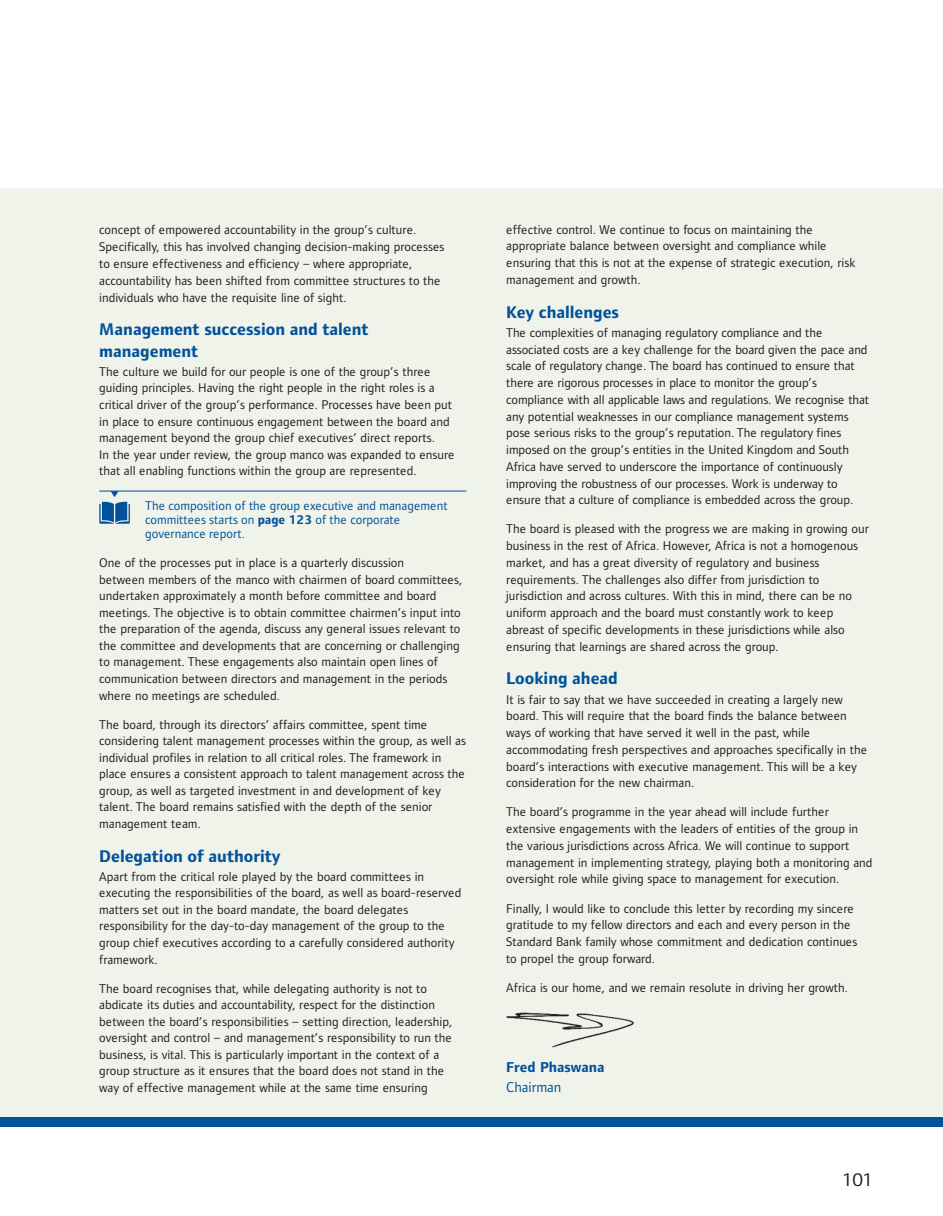
<style>
.page{position:relative;width:943px;height:1216px;background:#fff}
.page>*{position:absolute;margin:0;border:0;box-sizing:border-box;transform-origin:0 0}
.t1{font:18.9px "Standard Bank";color:#231f20;scale:1.06 1}
.t2{font:700 17.5px/21.3px "Standard Bank";color:#01529a}
.t3{font:700 14.88px "Standard Bank";color:#01529a}
.t4{font:14.88px "Standard Bank";color:#01529a}
.t5{font:13.12px/16.8px "Standard Bank";color:#231f20}
.t6{font:13.12px/14px "Standard Bank";color:#01529a}
.s1{font-weight:700}
</style>
<div class="page">
<div style="left:0;top:189px;width:943px;height:937px;background:#f0f3ea"></div>
<img style="left:506px;top:1012px;width:128px;height:35px">
<hr style="left:99px;top:490px;width:367px;height:1px;background:#01529a">
<svg style="left:99px;top:491px;width:31px;height:32px"></svg>
<div style="left:0;top:1116px;width:943px;height:10px;background:#01529a"></div>
<p class="t5" style="left:99px;top:221px;width:347px">concept of empowered accountability in the group’s culture.<br>Specifically, this has involved changing decision-making processes to ensure effectiveness and efficiency – where appropriate, accountability has been shifted from committee structures to the individuals who have the requisite line of sight.</p>
<h2 class="t2" style="left:99px;top:319px;width:271px">Management succession and talent management</h2>
<p class="t5" style="left:99px;top:363px;width:357px">The culture we build for our people is one of the group’s three guiding principles. Having the right people in the right roles is a critical driver of the group’s performance. Processes have been put in place to ensure continuous engagement between the board and management beyond the group chief executives’ direct reports.<br>In the year under review, the group manco was expanded to ensure that all enabling functions within the group are represented.</p>
<p class="t6" style="left:145px;top:499px;width:304px">The composition of the group executive and management committees starts on <span class="s1">page 123</span> of the corporate governance report.</p>
<p class="t5" style="left:99px;top:554px;width:364px">One of the processes put in place is a quarterly discussion<br>between members of the manco with chairmen of board committees, undertaken approximately a month before committee and board meetings. The objective is to obtain committee chairmen’s input into the preparation of the agenda, discuss any general issues relevant to the committee and developments that are concerning or challenging to management. These engagements also maintain open lines of communication between directors and management in the periods where no meetings are scheduled.</p>
<p class="t5" style="left:99px;top:716px;width:368px">The board, through its directors’ affairs committee, spent time considering talent management processes within the group, as well as individual profiles in relation to all critical roles. The framework in place ensures a consistent approach to talent management across the group, as well as targeted investment in and development of key talent. The board remains satisfied with the depth of the senior management team.</p>
<h2 class="t2" style="left:99px;top:845px;width:183px">Delegation of authority</h2>
<p class="t5" style="left:99px;top:868px;width:363px">Apart from the critical role played by the board committees in executing the responsibilities of the board, as well as board-reserved matters set out in the board mandate, the board delegates responsibility for the day-to-day management of the group to the group chief executives according to a carefully considered authority framework.</p>
<p class="t5" style="left:99px;top:980px;width:354px">The board recognises that, while delegating authority is not to abdicate its duties and accountability, respect for the distinction between the board’s responsibilities – setting direction, leadership, oversight and control – and management’s responsibility to run the business, is vital. This is particularly important in the context of a group structure as it ensures that the board does not stand in the way of effective management while at the same time ensuring</p>
<p class="t5" style="left:506px;top:221px;width:351px">effective control. We continue to focus on maintaining the appropriate balance between oversight and compliance while ensuring that this is not at the expense of strategic execution, risk management and growth.</p>
<h2 class="t2" style="left:506px;top:302px;width:114px">Key challenges</h2>
<p class="t5" style="left:506px;top:324px;width:364px">The complexities of managing regulatory compliance and the associated costs are a key challenge for the board given the pace and scale of regulatory change. The board has continued to ensure that there are rigorous processes in place to monitor the group’s compliance with all applicable laws and regulations. We recognise that any potential weaknesses in our compliance management systems pose serious risks to the group’s reputation. The regulatory fines imposed on the group’s entities in the United Kingdom and South Africa have served to underscore the importance of continuously improving the robustness of our processes. Work is underway to ensure that a culture of compliance is embedded across the group.</p>
<p class="t5" style="left:506px;top:521px;width:364px">The board is pleased with the progress we are making in growing our business in the rest of Africa. However, Africa is not a homogenous market, and has a great diversity of regulatory and business requirements. The challenges also differ from jurisdiction to jurisdiction and across cultures. With this in mind, there can be no uniform approach and the board must constantly work to keep abreast of specific developments in these jurisdictions while also ensuring that learnings are shared across the group.</p>
<h2 class="t2" style="left:506px;top:668px;width:113px">Looking ahead</h2>
<p class="t5" style="left:506px;top:691px;width:362px">It is fair to say that we have succeeded in creating a largely new board. This will require that the board finds the balance between ways of working that have served it well in the past, while accommodating fresh perspectives and approaches specifically in the board’s interactions with executive management. This will be a key consideration for the new chairman.</p>
<p class="t5" style="left:506px;top:804px;width:368px">The board’s programme in the year ahead will include further extensive engagements with the leaders of entities of the group in the various jurisdictions across Africa. We will continue to support management in implementing strategy, playing both a monitoring and oversight role while giving space to management for execution.</p>
<p class="t5" style="left:506px;top:900px;width:353px">Finally, I would like to conclude this letter by recording my sincere gratitude to my fellow directors and each and every person in the Standard Bank family whose commitment and dedication continues to propel the group forward.</p>
<p class="t5" style="left:506px;top:979px;width:343px">Africa is our home, and we remain resolute in driving her growth.</p>
<p class="t3" style="left:506px;top:1059px;width:100px">Fred Phaswana</p>
<p class="t4" style="left:506px;top:1079px;width:57px">Chairman</p>
<h1 class="t1" style="left:841px;top:1169px;width:31px">101</h1>
</div>
